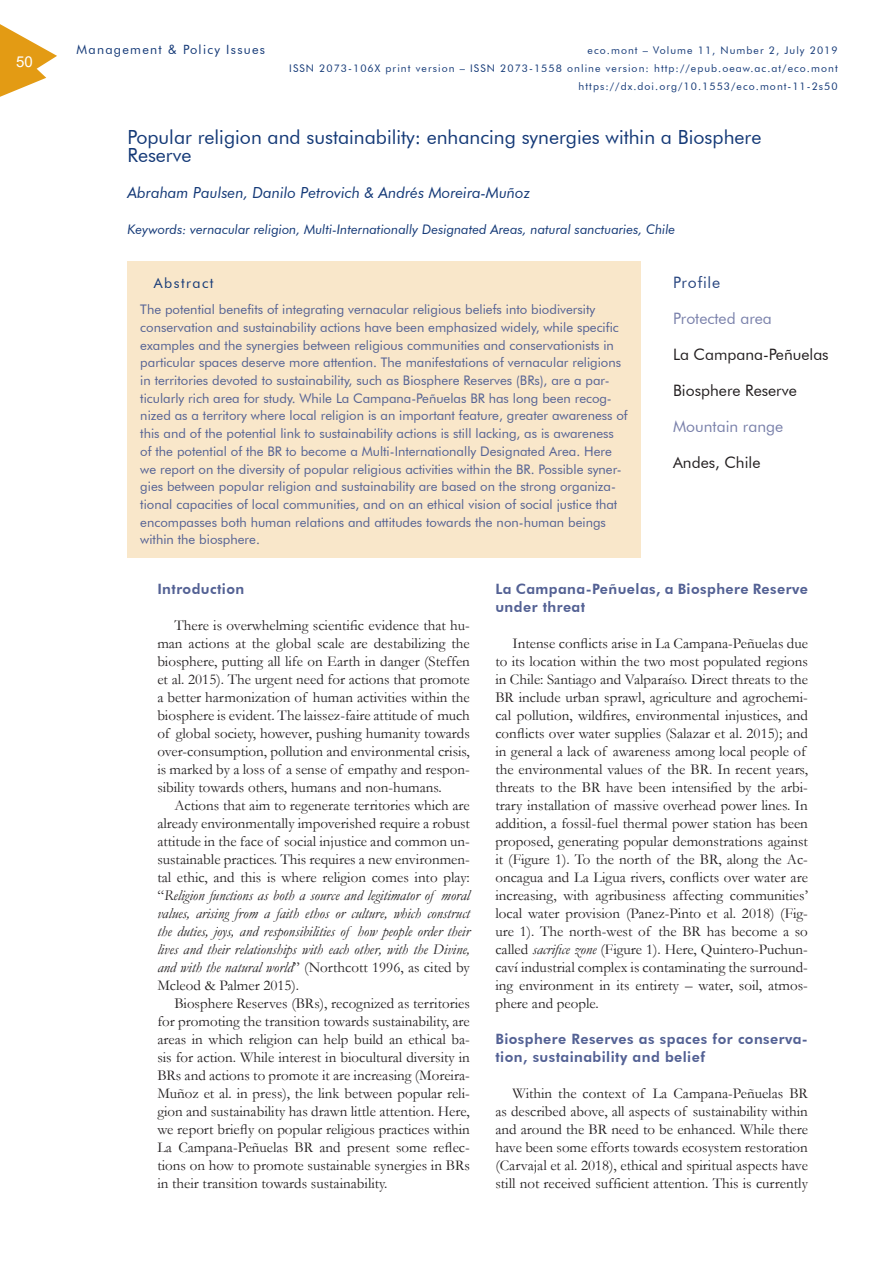
<style>
.page{position:relative;width:893px;height:1263px;background:#fff}
.page>*{position:absolute;margin:0;border:0;box-sizing:border-box;transform-origin:0 0}
.t1{font:19.5px/18px "Futura BT";color:#143977}
.t2{font:15.75px "Futura BT";color:#231f20}
.t3{font:15.75px "Futura BT";color:#7a81ab}
.t4{font:15.75px "Futura BT";letter-spacing:.05em;color:#294680}
.t5{font:italic 15.3px "Futura BT";color:#143977}
.t6{font:15px/18px "Garamond";color:#231f20;text-align:justify}
.t7{font:15px "Arial";color:#fff}
.t8{font:800 14.25px/18px "Futura BT";letter-spacing:.03em;color:#536194}
.t9{font:14.25px "Futura BT";letter-spacing:.1em;color:#143977}
.t10{font:13.2px/17.7px "Futura BT";color:#536194}
.t11{font:italic 13.2px "Futura BT";color:#143977}
.t12{font:12.75px "Futura BT";letter-spacing:.1em;color:#143977}
.t13{font:10.5px/18px "Futura BT";letter-spacing:.1em;color:#143977;text-align:right}
.s1{font-style:italic}
</style>
<div class="page">
<svg style="left:0;top:24px;width:57px;height:73px"></svg>
<div style="left:128px;top:262px;width:513px;height:296px;background:#f9e7ca"></div>
<p class="t7" style="left:16px;top:51px;width:18px">50</p>
<p class="t12" style="left:77px;top:42px;width:190px">Management &amp; Policy Issues</p>
<p class="t13" style="left:289px;top:41px;width:550px">eco.mont – Volume 11, Number 2, July 2019<br>ISSN 2073-106X print version – ISSN 2073-1558 online version: http://epub.oeaw.ac.at/eco.mont https://dx.doi.org/10.1553/eco.mont-11-2s50</p>
<h1 class="t1" style="left:128px;top:128px;width:635px">Popular religion and sustainability: enhancing synergies within a Biosphere<br>Reserve</h1>
<p class="t5" style="left:128px;top:183px;width:404px">Abraham Paulsen, Danilo Petrovich &amp; Andrés Moreira-Muñoz</p>
<p class="t11" style="left:128px;top:221px;width:549px">Keywords: vernacular religion, Multi-Internationally Designated Areas, natural sanctuaries, Chile</p>
<p class="t9" style="left:154px;top:274px;width:61px">Abstract</p>
<p class="t10" style="left:140px;top:301px;width:489px">The potential benefits of integrating vernacular religious beliefs into biodiversity conservation and sustainability actions have been emphasized widely, while specific examples and the synergies between religious communities and conservationists in particular spaces deserve more attention. The manifestations of vernacular religions in territories devoted to sustainability, such as Biosphere Reserves (BRs), are a par&shy;ticularly rich area for study. While La Campana-Peñuelas BR has long been recog&shy;nized as a territory where local religion is an important feature, greater awareness of this and of the potential link to sustainability actions is still lacking, as is awareness of the potential of the BR to become a Multi-Internationally Designated Area. Here we report on the diversity of popular religious activities within the BR. Possible syner&shy;gies between popular religion and sustainability are based on the strong organiza&shy;tional capacities of local communities, and on an ethical vision of social justice that encompasses both human relations and attitudes towards the non-human beings within the biosphere.</p>
<p class="t4" style="left:673px;top:273px;width:49px">Profile</p>
<p class="t3" style="left:673px;top:309px;width:100px">Protected area</p>
<p class="t2" style="left:673px;top:345px;width:157px">La Campana-Peñuelas</p>
<p class="t2" style="left:673px;top:381px;width:125px">Biosphere Reserve</p>
<p class="t3" style="left:673px;top:417px;width:112px">Mountain range</p>
<p class="t2" style="left:673px;top:453px;width:89px">Andes, Chile</p>
<p class="t8" style="left:157px;top:580px;width:89px">Introduction</p>
<p class="t6" style="left:157px;top:616px;width:314px;text-indent:17px">There is overwhelming scientific evidence that hu&shy;man actions at the global scale are destabilizing the biosphere, putting all life on Earth in danger (Steffen et al. 2015). The urgent need for actions that promote a better harmonization of human activities within the biosphere is evident. The laissez-faire attitude of much of global society, however, pushing humanity towards over-consumption, pollution and environmental crisis, is marked by a loss of a sense of empathy and respon&shy;sibility towards others, humans and non-humans.</p>
<p class="t6" style="left:157px;top:796px;width:314px;text-indent:17px">Actions that aim to regenerate territories which are already environmentally impoverished require a robust attitude in the face of social injustice and common un&shy;sustainable practices. This requires a new environmen&shy;tal ethic, and this is where religion comes into play: “<span class="s1">Religion functions as both a source and legitimator of moral values, arising from a faith ethos or culture, which construct the duties, joys, and responsibilities of how people order their lives and their relationships with each other, with the Divine, and with the natural world</span>” (Northcott 1996, as cited by Mcleod &amp; Palmer 2015).</p>
<p class="t6" style="left:157px;top:994px;width:314px;text-indent:17px">Biosphere Reserves (BRs), recognized as territories for promoting the transition towards sustainability, are areas in which religion can help build an ethical ba&shy;sis for action. While interest in biocultural diversity in BRs and actions to promote it are increasing (Moreira-Muñoz et al. in press), the link between popular reli&shy;gion and sustainability has drawn little attention. Here, we report briefly on popular religious practices within La Campana-Peñuelas BR and present some reflec&shy;tions on how to promote sustainable synergies in BRs in their transition towards sustainability.</p>
<p class="t8" style="left:495px;top:580px;width:314px">La Campana-Peñuelas, a Biosphere Reserve under threat</p>
<p class="t6" style="left:495px;top:634px;width:314px;text-align:left;text-indent:17px">Intense conflicts arise in La Campana-Peñuelas due to its location within the two most populated regions in Chile: Santiago and Valparaíso. Direct threats to the BR include urban sprawl, agriculture and agrochemi&shy;cal pollution, wildfires, environmental injustices, and conflicts over water supplies (Salazar et al. 2015); and in general a lack of awareness among local people of the environmental values of the BR. In recent years, threats to the BR have been intensified by the arbi&shy;trary installation of massive overhead power lines. In addition, a fossil-fuel thermal power station has been proposed, generating popular demonstrations against it (Figure 1). To the north of the BR, along the Ac&shy;oncagua and La Ligua rivers, conflicts over water are increasing, with agribusiness affecting communities’ local water provision (Panez-Pinto et al. 2018) (Fig&shy;ure 1). The north-west of the BR has become a so called <span class="s1">sacrifice zone</span> (Figure 1). Here, Quintero-Puchun&shy;caví industrial complex is contaminating the surround&shy;ing environment in its entirety – water, soil, atmos&shy;phere and people.</p>
<p class="t8" style="left:495px;top:1030px;width:314px">Biosphere Reserves as spaces for conserva&shy;tion, sustainability and belief</p>
<p class="t6" style="left:495px;top:1084px;width:314px;text-indent:17px">Within the context of La Campana-Peñuelas BR as described above, all aspects of sustainability within and around the BR need to be enhanced. While there have been some efforts towards ecosystem restoration (Carvajal et al. 2018), ethical and spiritual aspects have still not received sufficient attention. This is currently</p>
</div>
